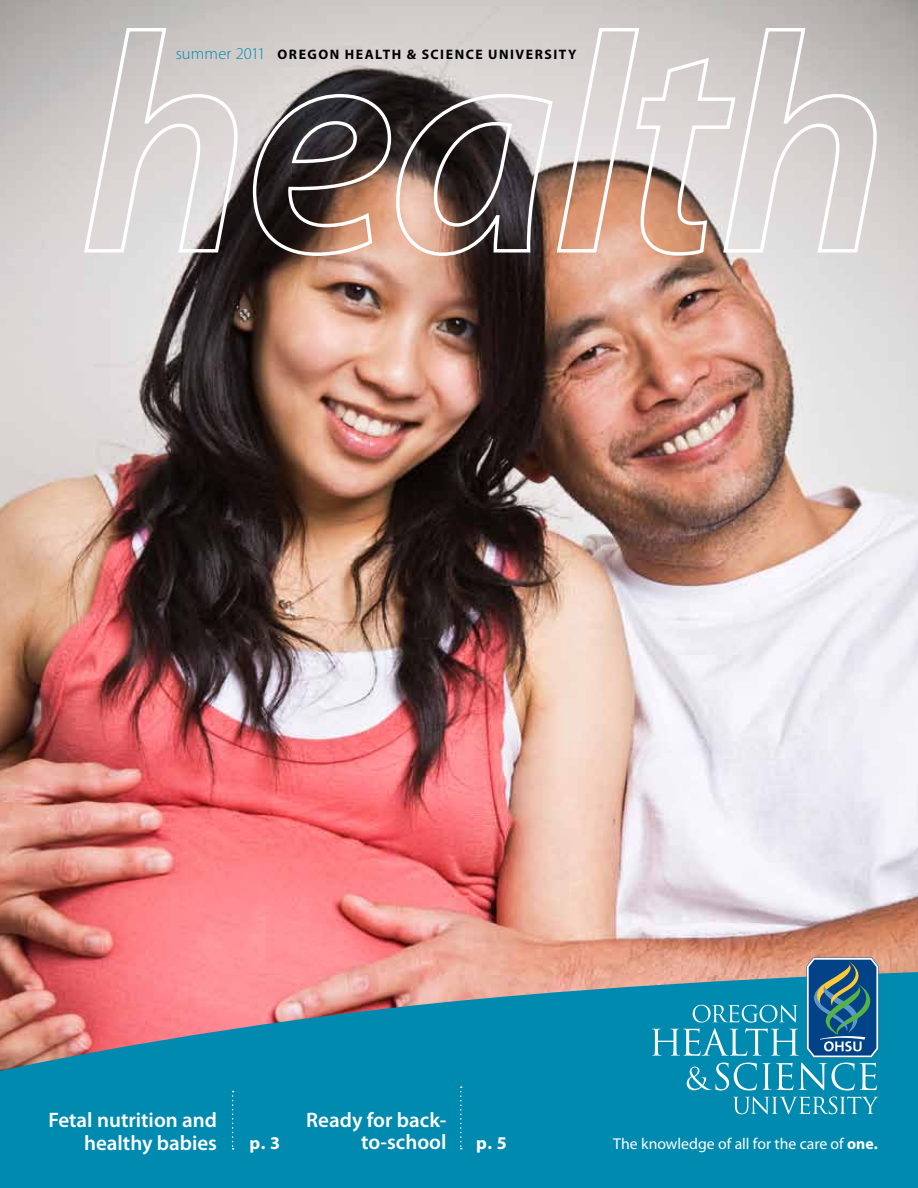
<style>
.page{position:relative;width:918px;height:1188px;background:#fff}
.page>*{position:absolute;margin:0;border:0;box-sizing:border-box;transform-origin:0 0}
.t1{font:600 21px/22.2px "Myriad Pro";color:#fff;text-align:right}
.t2{font:700 18px "Myriad Pro";color:#fff}
.t3{font:15.75px "Myriad Pro";color:#fff}
.t4{font:700 13.8px "Myriad Pro";letter-spacing:.11em;color:#000}
.s1{font-weight:300;font-size:16.5px;color:#008ab0}
.s2{font-weight:700}
</style>
<div class="page">
<img style="left:0;top:0;width:918px;height:971px">
<svg style="left:82px;top:26px;width:157px;height:229px;background:#d1cdcc"></svg>
<svg style="left:251px;top:26px;width:627px;height:232px;background:#b1a49f"></svg>
<svg style="left:0;top:971px;width:918px;height:217px;background:#2d89a7"></svg>
<svg style="left:232px;top:1091px;width:2px;height:59px"></svg>
<svg style="left:460px;top:1086px;width:2px;height:63px"></svg>
<svg style="left:733px;top:1096px;width:145px;height:18px;background:#36a2c0"></svg>
<svg style="left:652px;top:957px;width:232px;height:133px;background:#3e8faa"></svg>
<p class="t4" style="left:176px;top:46px;width:402px"><span class="s1">summer 2011</span> OREGON HEALTH &amp; SCIENCE UNIVERSITY</p>
<p class="t1" style="left:48px;top:1109px;width:170px">Fetal nutrition and healthy babies</p>
<p class="t2" style="left:250px;top:1131px;width:32px">P. 3</p>
<p class="t1" style="left:306px;top:1109px;width:142px">Ready for back&shy;to-school</p>
<p class="t2" style="left:476px;top:1131px;width:32px">P. 5</p>
<p class="t3" style="left:613px;top:1134px;width:266px">The knowledge of all for the care of <span class="s2">ONE.</span></p>
</div>
